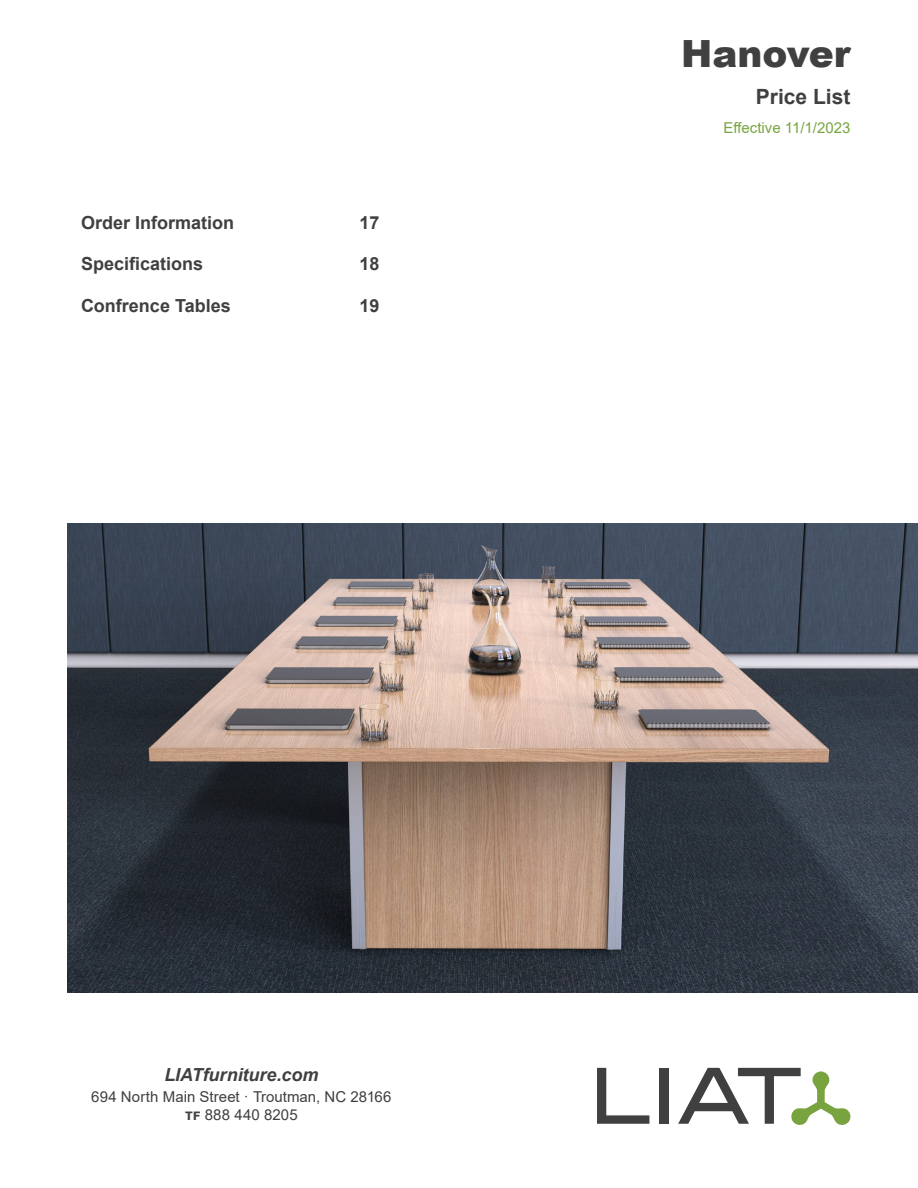
<style>
.page{position:relative;width:918px;height:1188px;background:#fff}
.page>*{position:absolute;margin:0;border:0;box-sizing:border-box;transform-origin:0 0}
.Specification_Title{font:900 37.5px "Arial";color:#404041}
.t1{font:700 21px "Arial";color:#404041}
.t2{font:700 18px "Arial";color:#404041}
.TOC_title{font:italic 700 18px "Arial";color:#404041}
.TOC_title-2{font:15px "Arial";letter-spacing:.005em;color:#404041}
.t3{font:15px "Arial";color:#78a540}
.s1{font-weight:700}
</style>
<div class="page">
<img style="left:68px;top:523px;width:850px;height:470px">
<div style="left:660px;top:1068px;width:9px;height:56px;background:#404041"></div>
<svg style="left:597px;top:1068px;width:52px;height:56px"></svg>
<svg style="left:678px;top:1068px;width:172px;height:57px"></svg>
<p class="t2" style="left:81px;top:210px;width:155px">Order Information</p>
<p class="t2" style="left:81px;top:251px;width:124px">Specifications</p>
<p class="t2" style="left:81px;top:293px;width:151px">Confrence Tables</p>
<p class="t2" style="left:360px;top:210px;width:22px">17</p>
<p class="t2" style="left:360px;top:251px;width:22px">18</p>
<p class="t2" style="left:360px;top:293px;width:22px">19</p>
<p class="Specification_Title" style="left:681px;top:27px;width:171px">Hanover</p>
<p class="t1" style="left:756px;top:82px;width:96px">Price List</p>
<p class="t3" style="left:724px;top:117px;width:128px">Effective 11/1/2023</p>
<p class="TOC_title" style="left:164px;top:1063px;width:156px">LIATfurniture.com</p>
<p class="TOC_title-2" style="left:91px;top:1087px;width:302px">694 North Main Street · Troutman, NC 28166</p>
<p class="TOC_title-2" style="left:185px;top:1105px;width:114px"><span class="s1">tf</span> 888 440 8205</p>
</div>
